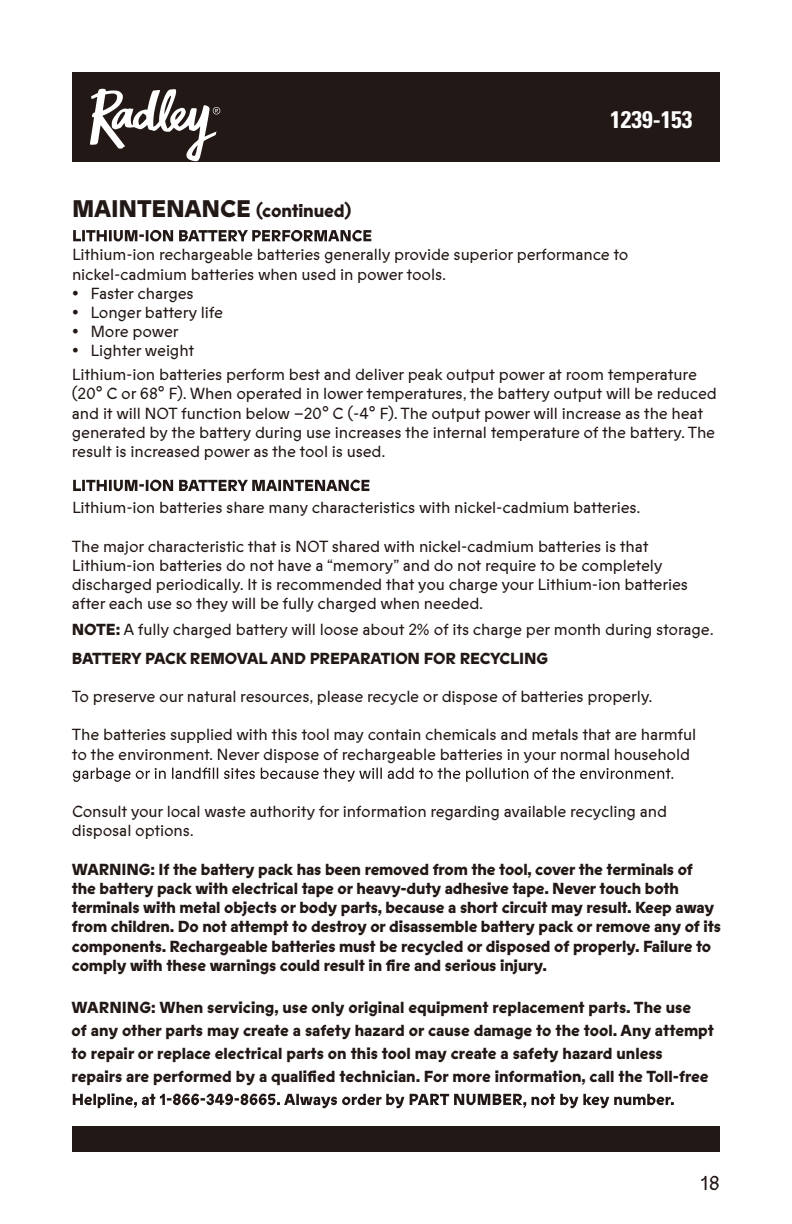
<style>
.page{position:relative;width:792px;height:1224px;background:#fff}
.page>*{position:absolute;margin:0;border:0;box-sizing:border-box;transform-origin:0 0}
.t1{font:800 24px "Prophet";letter-spacing:-.01em;color:#221815}
.t2{font:700 condensed 24px "Univers";color:#fff}
.t3{font:20px "Prophet";color:#221815}
.t4{font:16px/19.2px "Prophet";letter-spacing:-.01em;color:#221815}
.t5{font:800 16px/19.2px "Prophet";letter-spacing:-.01em;color:#221815}
.s1{font-size:18px}
.s2{font-weight:800}
</style>
<div class="page">
<div style="left:72px;top:72px;width:648px;height:90px;background:#221815"></div>
<div style="left:72px;top:1126px;width:648px;height:26px;background:#221815"></div>
<svg style="left:90px;top:89px;width:130px;height:72px"></svg>
<svg style="left:73px;top:230px;width:298px;height:11px"></svg>
<svg style="left:73px;top:480px;width:296px;height:11px"></svg>
<svg style="left:73px;top:768px;width:600px;height:14px"></svg>
<svg style="left:73px;top:1093px;width:601px;height:15px"></svg>
<h1 class="t2" style="left:610px;top:105px;width:84px">1239-153</h1>
<h1 class="t1" style="left:72px;top:192px;width:281px">MAINTENANCE <span class="s1">(continued)</span></h1>
<p class="t4" style="left:72px;top:245px;width:558px">Lithium-ion rechargeable batteries generally provide superior performance to</p>
<p class="t4" style="left:72px;top:264px;width:376px">nickel-cadmium batteries when used in power tools.</p>
<p class="t4" style="left:91px;top:284px;width:105px">Faster charges</p>
<p class="t4" style="left:91px;top:303px;width:134px">Longer battery life</p>
<p class="t4" style="left:91px;top:322px;width:90px">More power</p>
<p class="t4" style="left:91px;top:341px;width:105px">Lighter weight</p>
<p class="t4" style="left:72px;top:365px;width:647px">Lithium-ion batteries perform best and deliver peak output power at room temperature (20° C or 68° F). When operated in lower temperatures, the battery output will be reduced and it will NOT function below –20° C (-4° F). The output power will increase as the heat generated by the battery during use increases the internal temperature of the battery. The result is increased power as the tool is used.</p>
<p class="t4" style="left:72px;top:498px;width:570px">Lithium-ion batteries share many characteristics with nickel-cadmium batteries.</p>
<p class="t4" style="left:72px;top:537px;width:618px">The major characteristic that is NOT shared with nickel-cadmium batteries is that Lithium-ion batteries do not have a “memory” and do not require to be completely discharged periodically. It is recommended that you charge your Lithium-ion batteries after each use so they will be fully charged when needed.</p>
<p class="t4" style="left:72px;top:614px;width:643px;line-height:29px"><span class="s2">NOTE:</span> A fully charged battery will loose about 2% of its charge per month during storage.<br><span class="s2">BATTERY PACK REMOVAL AND PREPARATION FOR RECYCLING</span></p>
<p class="t4" style="left:72px;top:687px;width:582px">To preserve our natural resources, please recycle or dispose of batteries properly.</p>
<p class="t4" style="left:72px;top:725px;width:626px">The batteries supplied with this tool may contain chemicals and metals that are harmful to the environment. Never dispose of rechargeable batteries in your normal household</p>
<p class="t4" style="left:72px;top:802px;width:597px">Consult your local waste authority for information regarding available recycling and disposal options.</p>
<p class="t5" style="left:72px;top:860px;width:651px">WARNING: If the battery pack has been removed from the tool, cover the terminals of the battery pack with electrical tape or heavy-duty adhesive tape. Never touch both terminals with metal objects or body parts, because a short circuit may result. Keep away from children. Do not attempt to destroy or disassemble battery pack or remove any of its components. Rechargeable batteries must be recycled or disposed of properly. Failure to comply with these warnings could result in fire and serious injury.</p>
<p class="t5" style="left:72px;top:996px;width:644px;line-height:23px">WARNING: When servicing, use only original equipment replacement parts. The use<br>of any other parts may create a safety hazard or cause damage to the tool. Any attempt to repair or replace electrical parts on this tool may create a safety hazard unless repairs are performed by a qualified technician. For more information, call the Toll-free</p>
<p class="t3" style="left:701px;top:1170px;width:21px">18</p>
</div>
